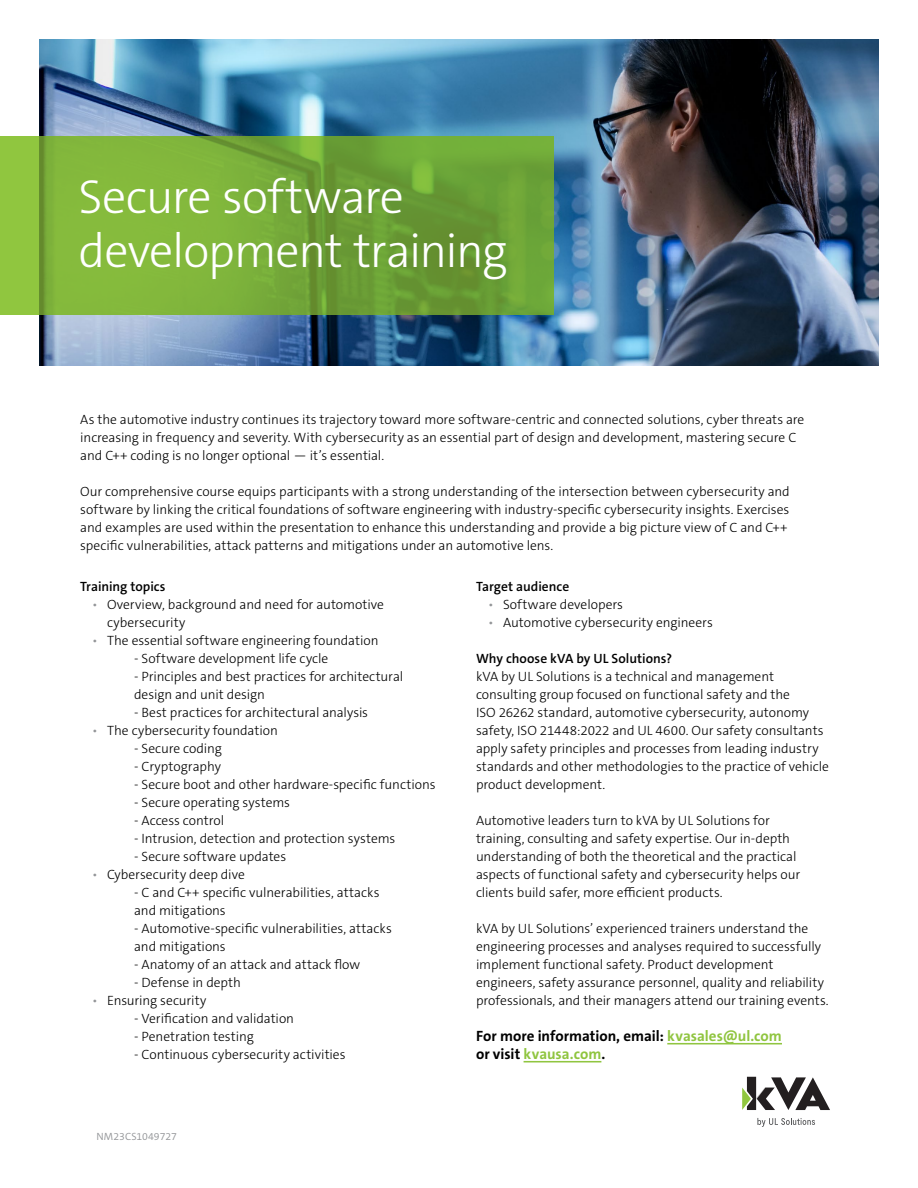
<style>
.page{position:relative;width:918px;height:1188px;background:#fff}
.page>*{position:absolute;margin:0;border:0;box-sizing:border-box;transform-origin:0 0}
.t1{font:300 48px/54px "The Sans C5";letter-spacing:-.02em;color:#fff}
.t2{font:700 15px/18px "The Sans C5";color:#000}
.t3{font:300 13.5px/18px "The Sans C5";color:#000}
.t4{font:600 13.5px "The Sans C5";color:#000}
.t5{font:300 10.5px "The Sans C5";color:#939598}
.s1{color:#939598}
.s2{color:#90c540}
</style>
<div class="page">
<img style="left:40px;top:40px;width:838px;height:325px">
<svg style="left:0;top:137px;width:554px;height:178px;background:#76ab38"></svg>
<hr style="left:667px;top:1043px;width:115px;height:1px;background:#90c540">
<hr style="left:524px;top:1061px;width:77px;height:1px;background:#90c540">
<svg style="left:742px;top:1077px;width:88px;height:33px"></svg>
<svg style="left:757px;top:1118px;width:58px;height:9px"></svg>
<h1 class="t1" style="left:79px;top:170px;width:431px">Secure software development training</h1>
<p class="t3" style="left:80px;top:411px;width:726px">As the automotive industry continues its trajectory toward more software-centric and connected solutions, cyber threats are increasing in frequency and severity. With cybersecurity as an essential part of design and development, mastering secure C and C++ coding is no longer optional — it’s essential.</p>
<p class="t3" style="left:80px;top:483px;width:711px">Our comprehensive course equips participants with a strong understanding of the intersection between cybersecurity and software by linking the critical foundations of software engineering with industry-specific cybersecurity insights. Exercises and examples are used within the presentation to enhance this understanding and provide a big picture view of C and C++ specific vulnerabilities, attack patterns and mitigations under an automotive lens.</p>
<p class="t4" style="left:80px;top:578px;width:87px">Training topics</p>
<p class="t3" style="left:107px;top:595px;width:278px;text-indent:-15px"><span class="s1">•</span> Overview, background and need for automotive cybersecurity</p>
<p class="t3" style="left:92px;top:631px;width:288px"><span class="s1">•</span> The essential software engineering foundation</p>
<p class="t3" style="left:134px;top:649px;width:196px">- Software development life cycle</p>
<p class="t3" style="left:134px;top:667px;width:271px">- Principles and best practices for architectural design and unit design</p>
<p class="t3" style="left:134px;top:703px;width:236px">- Best practices for architectural analysis</p>
<p class="t3" style="left:92px;top:721px;width:187px"><span class="s1">•</span> The cybersecurity foundation</p>
<p class="t3" style="left:134px;top:739px;width:89px">- Secure coding</p>
<p class="t3" style="left:134px;top:757px;width:88px">- Cryptography</p>
<p class="t3" style="left:134px;top:775px;width:303px">- Secure boot and other hardware-specific functions</p>
<p class="t3" style="left:134px;top:793px;width:157px">- Secure operating systems</p>
<p class="t3" style="left:134px;top:811px;width:92px">- Access control</p>
<p class="t3" style="left:134px;top:829px;width:263px">- Intrusion, detection and protection systems</p>
<p class="t3" style="left:134px;top:847px;width:154px">- Secure software updates</p>
<p class="t3" style="left:92px;top:865px;width:154px"><span class="s1">•</span> Cybersecurity deep dive</p>
<p class="t3" style="left:134px;top:883px;width:247px">- C and C++ specific vulnerabilities, attacks and mitigations</p>
<p class="t3" style="left:134px;top:919px;width:259px">- Automotive-specific vulnerabilities, attacks and mitigations</p>
<p class="t3" style="left:134px;top:955px;width:228px">- Anatomy of an attack and attack flow</p>
<p class="t3" style="left:134px;top:973px;width:108px">- Defense in depth</p>
<p class="t3" style="left:92px;top:991px;width:116px"><span class="s1">•</span> Ensuring security</p>
<p class="t3" style="left:134px;top:1009px;width:162px">- Verification and validation</p>
<p class="t3" style="left:134px;top:1027px;width:121px">- Penetration testing</p>
<p class="t3" style="left:134px;top:1045px;width:213px">- Continuous cybersecurity activities</p>
<p class="t5" style="left:97px;top:1129px;width:82px">NM23CS1049727</p>
<p class="t4" style="left:476px;top:578px;width:95px">Target audience</p>
<p class="t3" style="left:488px;top:595px;width:137px"><span class="s1">•</span> Software developers</p>
<p class="t3" style="left:488px;top:613px;width:226px"><span class="s1">•</span> Automotive cybersecurity engineers</p>
<p class="t4" style="left:476px;top:650px;width:198px">Why choose kVA by UL Solutions?</p>
<p class="t3" style="left:476px;top:667px;width:355px">kVA by UL Solutions is a technical and management consulting group focused on functional safety and the<br>ISO 26262 standard, automotive cybersecurity, autonomy safety, ISO 21448:2022 and UL 4600. Our safety consultants apply safety principles and processes from leading industry standards and other methodologies to the practice of vehicle product development.</p>
<p class="t3" style="left:476px;top:811px;width:326px">Automotive leaders turn to kVA by UL Solutions for training, consulting and safety expertise. Our in-depth understanding of both the theoretical and the practical aspects of functional safety and cybersecurity helps our clients build safer, more efficient products.</p>
<p class="t3" style="left:476px;top:919px;width:354px">kVA by UL Solutions’ experienced trainers understand the engineering processes and analyses required to successfully implement functional safety. Product development engineers, safety assurance personnel, quality and reliability professionals, and their managers attend our training events.</p>
<p class="t2" style="left:476px;top:1027px;width:307px">For more information, email: <span class="s2">kvasales@ul.com </span>or visit <span class="s2">kvausa.com</span>.</p>
</div>
